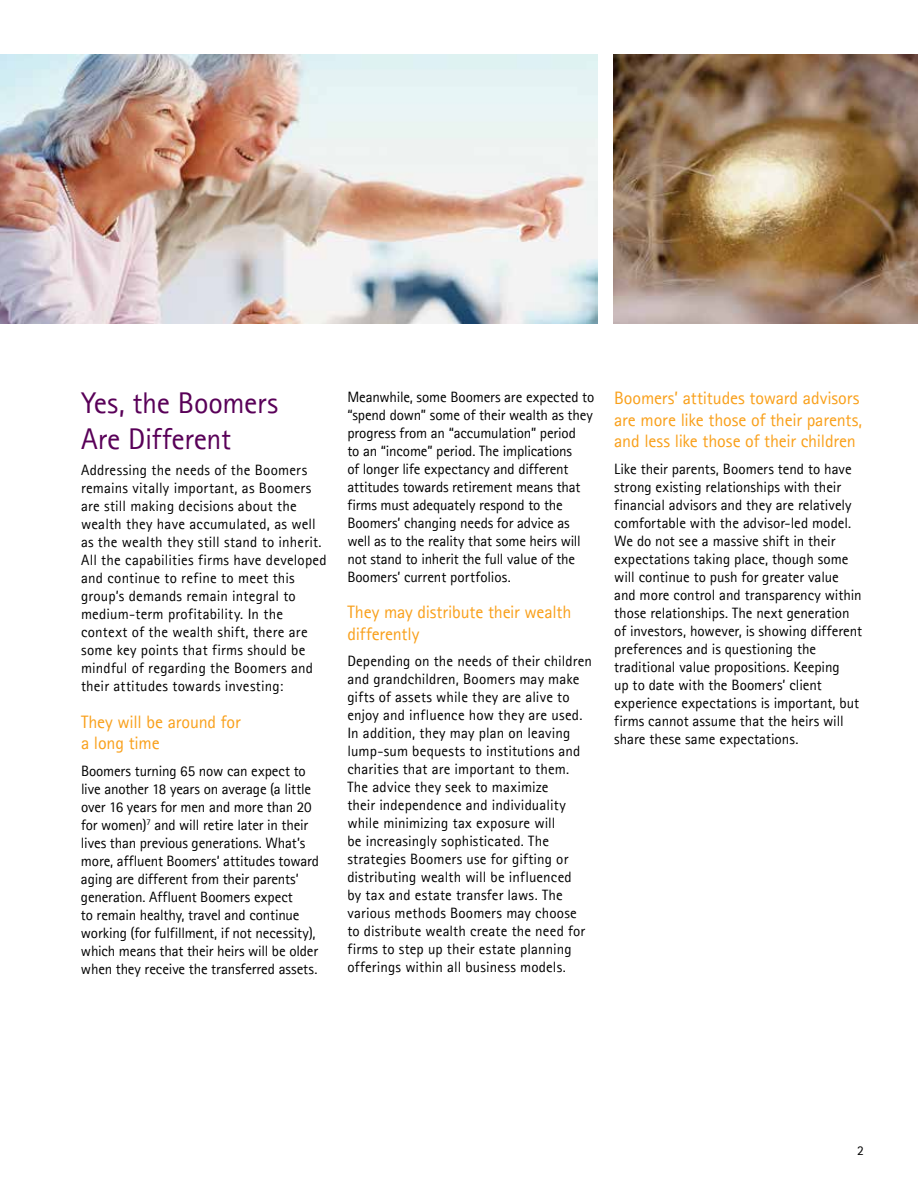
<style>
.page{position:relative;width:918px;height:1188px;background:#fff}
.page>*{position:absolute;margin:0;border:0;box-sizing:border-box;transform-origin:0 0}
.t1{font:30px/36px "Agfa Rotis Sans Serif";letter-spacing:-.01em;color:#590058}
.t2{font:18px/21.6px "Agfa Rotis Sans Serif";letter-spacing:-.01em;color:#f9a01b}
.t3{font:15px/18px "Agfa Rotis Sans Serif";color:#000}
.t4{font:13.5px "Agfa Rotis Sans Serif";color:#000}
</style>
<div class="page">
<img style="left:0;top:54px;width:598px;height:270px">
<img style="left:614px;top:54px;width:304px;height:270px">
<h1 class="t1" style="left:81px;top:384px;width:199px">Yes, the Boomers<br>Are Different</h1>
<p class="t3" style="left:81px;top:461px;width:247px">Addressing the needs of the Boomers remains vitally important, as Boomers are still making decisions about the wealth they have accumulated, as well as the wealth they still stand to inherit.<br>All the capabilities firms have developed and continue to refine to meet this group’s demands remain integral to medium-term profitability. In the context of the wealth shift, there are some key points that firms should be mindful of regarding the Boomers and their attitudes towards investing:</p>
<p class="t2" style="left:81px;top:711px;width:161px">They will be around for a long time</p>
<p class="t3" style="left:81px;top:762px;width:240px">Boomers turning 65 now can expect to live another 18 years on average (a little over 16 years for men and more than 20 for women)<sup>7</sup> and will retire later in their lives than previous generations. What’s more, affluent Boomers’ attitudes toward aging are different from their parents’ generation. Affluent Boomers expect<br>to remain healthy, travel and continue working (for fulfillment, if not necessity), which means that their heirs will be older when they receive the transferred assets.</p>
<p class="t3" style="left:347px;top:388px;width:248px">Meanwhile, some Boomers are expected to “spend down” some of their wealth as they progress from an “accumulation” period<br>to an “income” period. The implications<br>of longer life expectancy and different attitudes towards retirement means that firms must adequately respond to the Boomers’ changing needs for advice as well as to the reality that some heirs will not stand to inherit the full value of the Boomers’ current portfolios.</p>
<p class="t2" style="left:347px;top:601px;width:226px">They may distribute their wealth differently</p>
<p class="t3" style="left:347px;top:652px;width:246px">Depending on the needs of their children and grandchildren, Boomers may make gifts of assets while they are alive to enjoy and influence how they are used.<br>In addition, they may plan on leaving lump-sum bequests to institutions and charities that are important to them.<br>The advice they seek to maximize<br>their independence and individuality while minimizing tax exposure will<br>be increasingly sophisticated. The strategies Boomers use for gifting or distributing wealth will be influenced<br>by tax and estate transfer laws. The various methods Boomers may choose to distribute wealth create the need for firms to step up their estate planning offerings within all business models.</p>
<p class="t2" style="left:614px;top:387px;width:250px">Boomers’ attitudes toward advisors are more like those of their parents, and less like those of their children</p>
<p class="t3" style="left:614px;top:459px;width:249px">Like their parents, Boomers tend to have strong existing relationships with their financial advisors and they are relatively comfortable with the advisor-led model.<br>We do not see a massive shift in their expectations taking place, though some will continue to push for greater value and more control and transparency within those relationships. The next generation of investors, however, is showing different preferences and is questioning the traditional value propositions. Keeping<br>up to date with the Boomers’ client experience expectations is important, but firms cannot assume that the heirs will share these same expectations.</p>
<p class="t4" style="left:857px;top:1142px;width:8px">2</p>
</div>
